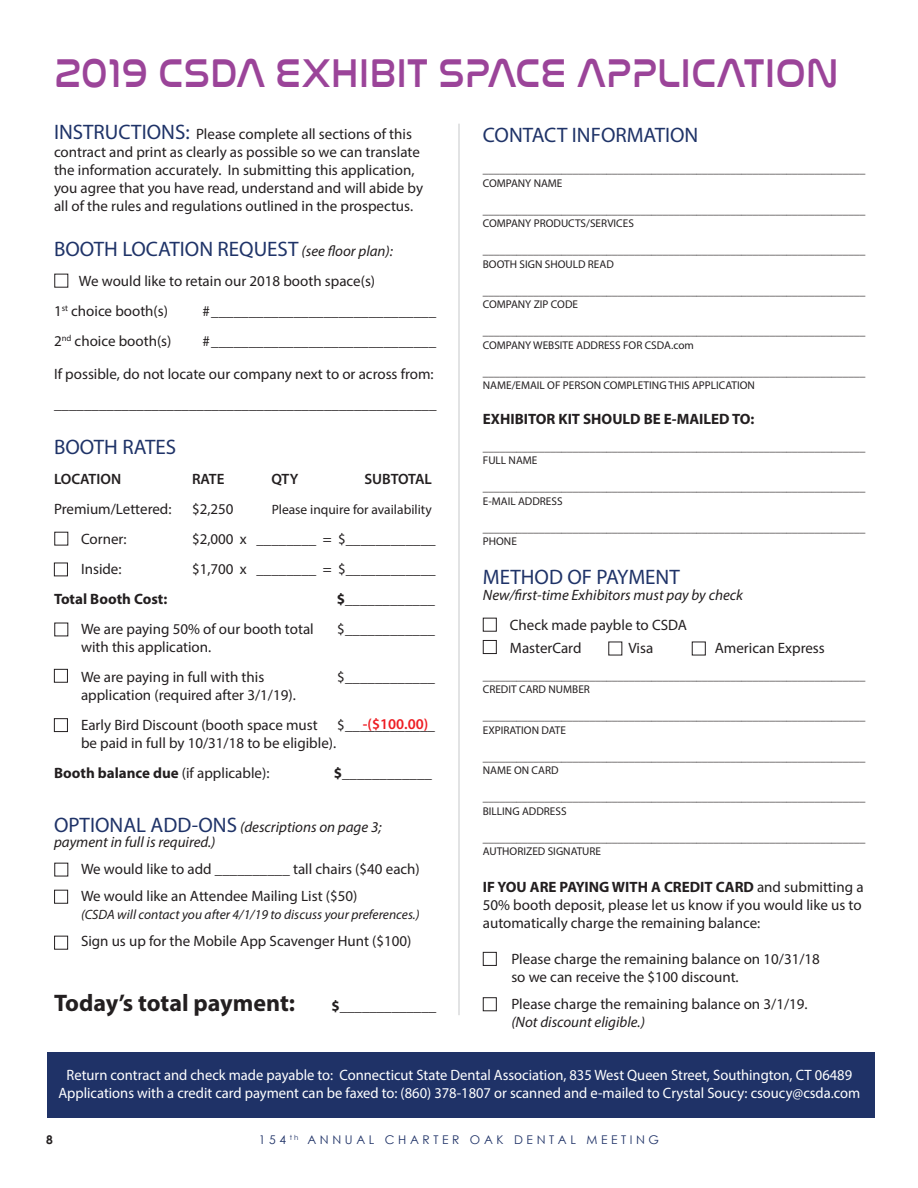
<style>
.page{position:relative;width:918px;height:1188px;background:#fff}
.page>*{position:absolute;margin:0;border:0;box-sizing:border-box;transform-origin:0 0}
.t1{font:41.25px "Nasalization Rg";color:#9b4499;scale:.91 1}
.t2{font:700 24px "Myriad Pro";color:#231f20}
.t3{font:21px "Myriad Pro";color:#1f3368}
.t4{font:15px/18px "Myriad Pro";color:#231f20}
.t5{font:15px "Myriad Pro";color:#fff}
.t6{font:italic 15px/15px "Myriad Pro";color:#231f20}
.t7{font:700 15px "Myriad Pro";color:#231f20}
.t8{font:600 15px "Myriad Pro";color:#231f20}
.t9{font:600 15px "Myriad Pro";color:#ee1d23}
.t10{font:italic 13.5px "Myriad Pro";color:#231f20}
.t11{font:13.5px "Myriad Pro";color:#231f20}
.t12{font:12px "Century Gothic";letter-spacing:.3em;color:#1f3267}
.t13{font:700 12px "Century Gothic";color:#231f20}
.t14{font:11.25px "Myriad Pro";color:#231f20}
.s1{font-size:21px;color:#1f3368}
.s2{font-style:italic;font-size:15px;color:#231f20}
.s3{font-weight:400}
.s4{font-style:normal;font-size:21px;color:#1f3368}
.s5{font-weight:700}
</style>
<div class="page">
<div style="left:54px;top:532px;width:14px;height:13px;border:1px solid #231f20"></div>
<div style="left:54px;top:563px;width:14px;height:13px;border:1px solid #231f20"></div>
<div style="left:54px;top:623px;width:14px;height:13px;border:1px solid #231f20"></div>
<div style="left:54px;top:669px;width:14px;height:14px;border:1px solid #231f20"></div>
<div style="left:54px;top:718px;width:14px;height:14px;border:1px solid #231f20"></div>
<div style="left:54px;top:863px;width:14px;height:13px;border:1px solid #231f20"></div>
<div style="left:47px;top:1052px;width:827px;height:65px;background:#1f3267"></div>
<hr style="left:459px;top:124px;width:1px;height:891px;background:#c7c8ca">
<div style="left:54px;top:274px;width:14px;height:14px;border:1px solid #231f20"></div>
<div style="left:483px;top:618px;width:14px;height:14px;border:1px solid #231f20"></div>
<div style="left:483px;top:640px;width:14px;height:14px;border:1px solid #231f20"></div>
<div style="left:692px;top:642px;width:14px;height:13px;border:1px solid #231f20"></div>
<div style="left:483px;top:952px;width:14px;height:14px;border:1px solid #231f20"></div>
<div style="left:483px;top:997px;width:14px;height:14px;border:1px solid #231f20"></div>
<div style="left:54px;top:890px;width:14px;height:14px;border:1px solid #231f20"></div>
<div style="left:54px;top:936px;width:14px;height:14px;border:1px solid #231f20"></div>
<p class="t1" style="left:54px;top:35px;width:864px">2019 CSDA EXHIBIT SPACE APPLICATION</p>
<p class="t4" style="left:54px;top:125px;width:371px"><span class="s1">INSTRUCTIONS:</span> Please complete all sections of this contract and print as clearly as possible so we can translate the information accurately. In submitting this application, you agree that you have read, understand and will abide by all of the rules and regulations outlined in the prospectus.</p>
<p class="t3" style="left:54px;top:236px;width:341px">BOOTH LOCATION REQUEST <span class="s2">(see floor plan):</span></p>
<p class="t4" style="left:79px;top:272px;width:298px">We would like to retain our 2018 booth space(s)</p>
<p class="t4" style="left:54px;top:302px;width:116px">1<sup>st</sup> choice booth(s)</p>
<p class="t4" style="left:202px;top:302px;width:235px"># ______________________________</p>
<p class="t4" style="left:54px;top:332px;width:119px">2<sup>nd</sup> choice booth(s)</p>
<p class="t4" style="left:203px;top:332px;width:235px"># ______________________________</p>
<p class="t4" style="left:54px;top:365px;width:381px">If possible, do not locate our company next to or across from:</p>
<p class="t4" style="left:54px;top:395px;width:384px">___________________________________________________</p>
<p class="t3" style="left:54px;top:434px;width:124px">BOOTH RATES</p>
<p class="t8" style="left:54px;top:470px;width:69px">LOCATION</p>
<p class="t8" style="left:192px;top:470px;width:34px">RATE</p>
<p class="t8" style="left:272px;top:470px;width:28px">QTY</p>
<p class="t8" style="left:364px;top:470px;width:69px">SUBTOTAL</p>
<p class="t4" style="left:54px;top:500px;width:119px">Premium/Lettered:</p>
<p class="t4" style="left:192px;top:500px;width:43px">$2,250</p>
<p class="t11" style="left:272px;top:502px;width:162px">Please inquire for availability</p>
<p class="t4" style="left:81px;top:530px;width:47px">Corner:</p>
<p class="t4" style="left:192px;top:530px;width:245px">$2,000 x ________ = $____________</p>
<p class="t4" style="left:81px;top:560px;width:42px">Inside:</p>
<p class="t4" style="left:192px;top:560px;width:245px">$1,700 x ________ = $____________</p>
<p class="t7" style="left:54px;top:590px;width:115px">Total Booth Cost:</p>
<p class="t7" style="left:337px;top:590px;width:100px">$____________</p>
<p class="t4" style="left:81px;top:620px;width:234px">We are paying 50% of our booth total</p>
<p class="t4" style="left:337px;top:620px;width:99px">$____________</p>
<p class="t4" style="left:81px;top:638px;width:132px">with this application.</p>
<p class="t4" style="left:81px;top:668px;width:185px">We are paying in full with this</p>
<p class="t4" style="left:337px;top:668px;width:99px">$____________</p>
<p class="t4" style="left:81px;top:686px;width:216px">application (required after 3/1/19).</p>
<p class="t4" style="left:81px;top:716px;width:238px">Early Bird Discount (booth space must</p>
<p class="t4" style="left:337px;top:716px;width:99px">$____________</p>
<p class="t4" style="left:81px;top:734px;width:257px">be paid in full by 10/31/18 to be eligible).</p>
<p class="t7" style="left:54px;top:764px;width:217px">Booth balance due <span class="s3">(if applicable):</span></p>
<p class="t7" style="left:334px;top:764px;width:100px">$____________</p>
<p class="t6" style="left:54px;top:820px;width:329px"><span class="s4">OPTIONAL ADD-ONS</span> (descriptions on page 3; payment in full is required.)</p>
<p class="t4" style="left:81px;top:860px;width:340px">We would like to add __________ tall chairs ($40 each)</p>
<p class="t4" style="left:81px;top:887px;width:278px">We would like an Attendee Mailing List ($50)</p>
<p class="t10" style="left:81px;top:907px;width:340px">(CSDA will contact you after 4/1/19 to discuss your preferences.)</p>
<p class="t4" style="left:81px;top:932px;width:332px">Sign us up for the Mobile App Scavenger Hunt ($100)</p>
<p class="t3" style="left:483px;top:122px;width:217px">CONTACT INFORMATION</p>
<p class="t14" style="left:483px;top:162px;width:384px">____________________________________________________________________</p>
<p class="t14" style="left:483px;top:176px;width:81px">COMPANY NAME</p>
<p class="t14" style="left:483px;top:203px;width:384px">____________________________________________________________________</p>
<p class="t14" style="left:483px;top:216px;width:153px">COMPANY PRODUCTS/SERVICES</p>
<p class="t14" style="left:483px;top:243px;width:384px">____________________________________________________________________</p>
<p class="t14" style="left:483px;top:257px;width:132px">BOOTH SIGN SHOULD READ</p>
<p class="t14" style="left:483px;top:284px;width:384px">____________________________________________________________________</p>
<p class="t14" style="left:483px;top:297px;width:97px">COMPANY ZIP CODE</p>
<p class="t14" style="left:483px;top:324px;width:384px">____________________________________________________________________</p>
<p class="t14" style="left:483px;top:338px;width:213px">COMPANY WEBSITE ADDRESS FOR CSDA.com</p>
<p class="t14" style="left:483px;top:365px;width:384px">____________________________________________________________________</p>
<p class="t14" style="left:483px;top:378px;width:274px">NAME/EMAIL OF PERSON COMPLETING THIS APPLICATION</p>
<p class="t7" style="left:483px;top:409px;width:273px">EXHIBITOR KIT SHOULD BE E-MAILED TO:</p>
<p class="t14" style="left:483px;top:440px;width:384px">____________________________________________________________________</p>
<p class="t14" style="left:483px;top:453px;width:56px">FULL NAME</p>
<p class="t14" style="left:483px;top:480px;width:384px">____________________________________________________________________</p>
<p class="t14" style="left:483px;top:494px;width:81px">E-MAIL ADDRESS</p>
<p class="t14" style="left:483px;top:521px;width:384px">____________________________________________________________________</p>
<p class="t14" style="left:483px;top:534px;width:36px">PHONE</p>
<p class="t3" style="left:483px;top:564px;width:198px">METHOD OF PAYMENT</p>
<p class="t6" style="left:483px;top:588px;width:262px">New/first-time Exhibitors must pay by check</p>
<p class="t4" style="left:510px;top:616px;width:179px">Check made payble to CSDA</p>
<p class="t4" style="left:510px;top:639px;width:73px">MasterCard</p>
<p class="t4" style="left:628px;top:639px;width:26px">Visa</p>
<p class="t4" style="left:715px;top:639px;width:112px">American Express</p>
<p class="t14" style="left:483px;top:669px;width:384px">____________________________________________________________________</p>
<p class="t14" style="left:483px;top:683px;width:109px">CREDIT CARD NUMBER</p>
<p class="t14" style="left:483px;top:710px;width:384px">____________________________________________________________________</p>
<p class="t14" style="left:483px;top:723px;width:85px">EXPIRATION DATE</p>
<p class="t14" style="left:483px;top:750px;width:384px">____________________________________________________________________</p>
<p class="t14" style="left:483px;top:764px;width:77px">NAME ON CARD</p>
<p class="t14" style="left:483px;top:791px;width:384px">____________________________________________________________________</p>
<p class="t14" style="left:483px;top:804px;width:85px">BILLING ADDRESS</p>
<p class="t14" style="left:483px;top:831px;width:384px">____________________________________________________________________</p>
<p class="t14" style="left:483px;top:845px;width:120px">AUTHORIZED SIGNATURE</p>
<p class="t4" style="left:483px;top:878px;width:382px"><span class="s5">IF YOU ARE PAYING WITH A CREDIT CARD</span> and submitting a<br>50% booth deposit, please let us know if you would like us to automatically charge the remaining balance:</p>
<p class="t4" style="left:511px;top:950px;width:310px">Please charge the remaining balance on 10/31/18</p>
<p class="t4" style="left:511px;top:968px;width:229px">so we can receive the $100 discount.</p>
<p class="t4" style="left:511px;top:995px;width:298px">Please charge the remaining balance on 3/1/19.</p>
<p class="t6" style="left:511px;top:1014px;width:135px">(Not discount eligible.)</p>
<p class="t5" style="left:67px;top:1066px;width:787px">Return contract and check made payable to: Connecticut State Dental Association, 835 West Queen Street, Southington, CT 06489</p>
<p class="t5" style="left:58px;top:1084px;width:804px">Applications with a credit card payment can be faxed to: (860) 378-1807 or scanned and e-mailed to Crystal Soucy: csoucy@csda.com</p>
<p class="t9" style="left:363px;top:714px;width:67px">-($100.00)</p>
<p class="t2" style="left:54px;top:987px;width:243px">Today’s total payment:</p>
<p class="t7" style="left:331px;top:996px;width:106px">$_____________</p>
<p class="t12" style="left:259px;top:1132px;width:41px">154 <sup>th</sup></p>
<p class="t13" style="left:46px;top:1131px;width:8px">8</p>
<p class="t12" style="left:307px;top:1132px;width:353px">ANNUAL CHARTER OAK DENTAL MEETING</p>
</div>
